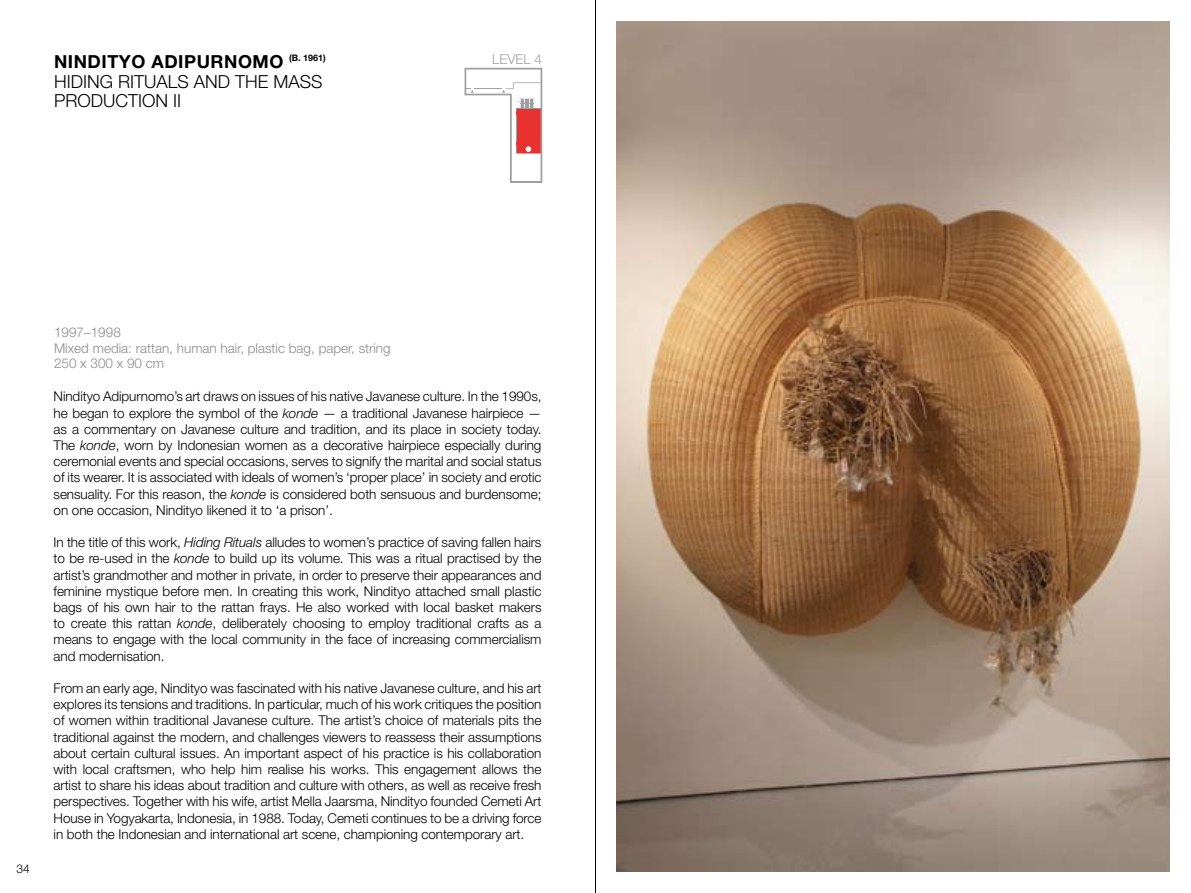
<style>
.page{position:relative;width:1191px;height:893px;background:#fff}
.page>*{position:absolute;margin:0;border:0;box-sizing:border-box;transform-origin:0 0}
.t1{font:300 18px/19.5px "Helvetica Neue";color:#000}
.t2{font:300 13.5px/16.2px "Helvetica Neue";letter-spacing:-.005em;color:#000;text-align:justify}
.t3{font:300 13.5px/15.6px "Helvetica Neue";color:#8a8c8e}
.t4{font:300 13.5px "Helvetica Neue";color:#9d9fa2}
.t5{font:300 12px "Helvetica Neue";color:#000}
.s1{font-weight:700}
.s2{font-style:italic}
</style>
<div class="page">
<svg style="left:464px;top:68px;width:78px;height:115px"></svg>
<img style="left:617px;top:21px;width:552px;height:851px">
<hr style="left:595px;top:0;width:1px;height:893px;background:#000">
<h1 class="t1" style="left:54px;top:52px;width:273px"><span class="s1">NINDITYO ADIPURNOMO</span> <sup>(B.</sup> <sup>1961)<br></sup>HIDING RITUALS AND THE MASS<br>PRODUCTION II</h1>
<p class="t4" style="left:492px;top:51px;width:51px">LEVEL 4</p>
<p class="t5" style="left:16px;top:861px;width:15px">34</p>
<p class="t3" style="left:54px;top:324px;width:338px">1997–1998<br>Mixed media: rattan, human hair, plastic bag, paper, string<br>250 x 300 x 90 cm</p>
<p class="t2" style="left:54px;top:388px;width:489px">Nindityo Adipurnomo’s art draws on issues of his native Javanese culture. In the 1990s, he began to explore the symbol of the <span class="s2">konde</span> — a traditional Javanese hairpiece — as a commentary on Javanese culture and tradition, and its place in society today.<br>The <span class="s2">konde</span>, worn by Indonesian women as a decorative hairpiece especially during ceremonial events and special occasions, serves to signify the marital and social status of its wearer. It is associated with ideals of women’s ‘proper place’ in society and erotic sensuality. For this reason, the <span class="s2">konde</span> is considered both sensuous and burdensome; on one occasion, Nindityo likened it to ‘a prison’.</p>
<p class="t2" style="left:54px;top:534px;width:489px">In the title of this work, <span class="s2">Hiding Rituals</span> alludes to women’s practice of saving fallen hairs to be re-used in the <span class="s2">konde</span> to build up its volume. This was a ritual practised by the artist’s grandmother and mother in private, in order to preserve their appearances and feminine mystique before men. In creating this work, Nindityo attached small plastic bags of his own hair to the rattan frays. He also worked with local basket makers to create this rattan <span class="s2">konde</span>, deliberately choosing to employ traditional crafts as a means to engage with the local community in the face of increasing commercialism and modernisation.</p>
<p class="t2" style="left:54px;top:680px;width:489px">From an early age, Nindityo was fascinated with his native Javanese culture, and his art explores its tensions and traditions. In particular, much of his work critiques the position of women within traditional Javanese culture. The artist’s choice of materials pits the traditional against the modern, and challenges viewers to reassess their assumptions about certain cultural issues. An important aspect of his practice is his collaboration with local craftsmen, who help him realise his works. This engagement allows the artist to share his ideas about tradition and culture with others, as well as receive fresh perspectives. Together with his wife, artist Mella Jaarsma, Nindityo founded Cemeti Art House in Yogyakarta, Indonesia, in 1988. Today, Cemeti continues to be a driving force in both the Indonesian and international art scene, championing contemporary art.</p>
</div>
